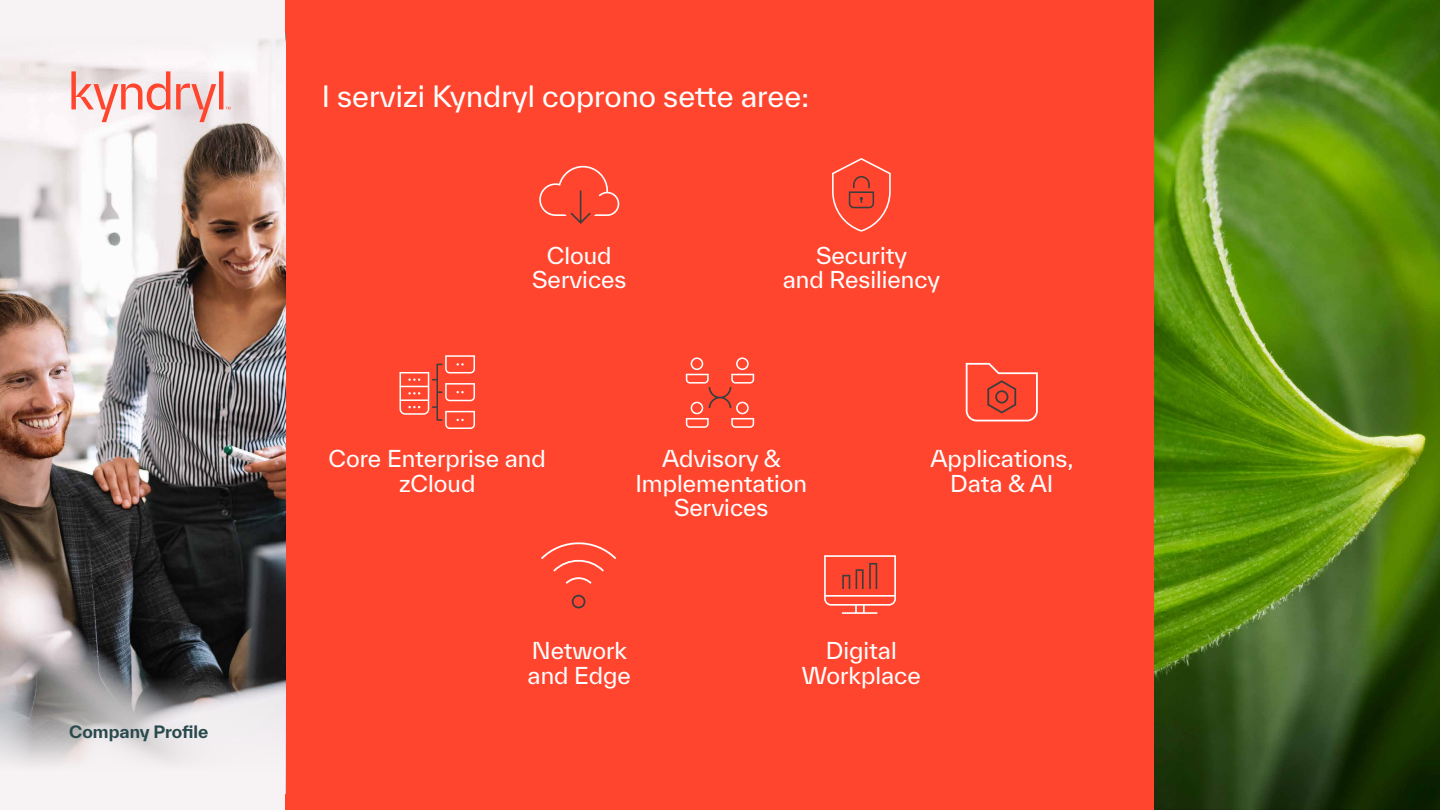
<style>
.page{position:relative;width:1440px;height:810px;background:#ff452e}
.page>*{position:absolute;margin:0;border:0;box-sizing:border-box;transform-origin:0 0}
.t1{font:28.42px "TWK Everett";color:#fff}
.t2{font:22.5px/24.8px "TWK Everett";color:#fff;text-align:center}
.t3{font:700 16.5px "TWK Everett";color:#294a4d}
</style>
<div class="page">
<img style="left:0;top:63px;width:285px;height:614px">
<img style="left:1155px;top:0;width:285px;height:810px">
<svg style="left:71px;top:71px;width:160px;height:51px"></svg>
<div style="left:0;top:0;width:285px;height:63px;background:#f7f3f4"></div>
<svg style="left:0;top:677px;width:285px;height:133px;background:#d2cfd0"></svg>
<svg style="left:539px;top:166px;width:80px;height:58px"></svg>
<svg style="left:832px;top:158px;width:59px;height:74px"></svg>
<svg style="left:399px;top:355px;width:76px;height:74px"></svg>
<svg style="left:824px;top:555px;width:72px;height:59px"></svg>
<svg style="left:966px;top:363px;width:72px;height:58px"></svg>
<svg style="left:572px;top:595px;width:13px;height:13px"></svg>
<svg style="left:541px;top:542px;width:75px;height:42px"></svg>
<svg style="left:686px;top:357px;width:68px;height:71px"></svg>
<p class="t3" style="left:69px;top:720px;width:141px">Company Profile</p>
<p class="t1" style="left:322px;top:77px;width:489px">I servizi Kyndryl coprono sette aree:</p>
<p class="t2" style="left:532px;top:243px;width:96px">Cloud<br>Services</p>
<p class="t2" style="left:783px;top:243px;width:159px">Security<br>and Resiliency</p>
<p class="t2" style="left:329px;top:446px;width:219px">Core Enterprise and zCloud</p>
<p class="t2" style="left:931px;top:446px;width:145px">Applications,<br>Data &amp; AI</p>
<p class="t2" style="left:636px;top:446px;width:173px">Advisory &amp;<br>Implementation<br>Services</p>
<p class="t2" style="left:528px;top:638px;width:105px;text-align:left">Network and Edge</p>
<p class="t2" style="left:802px;top:638px;width:120px">Digital<br>Workplace</p>
</div>
